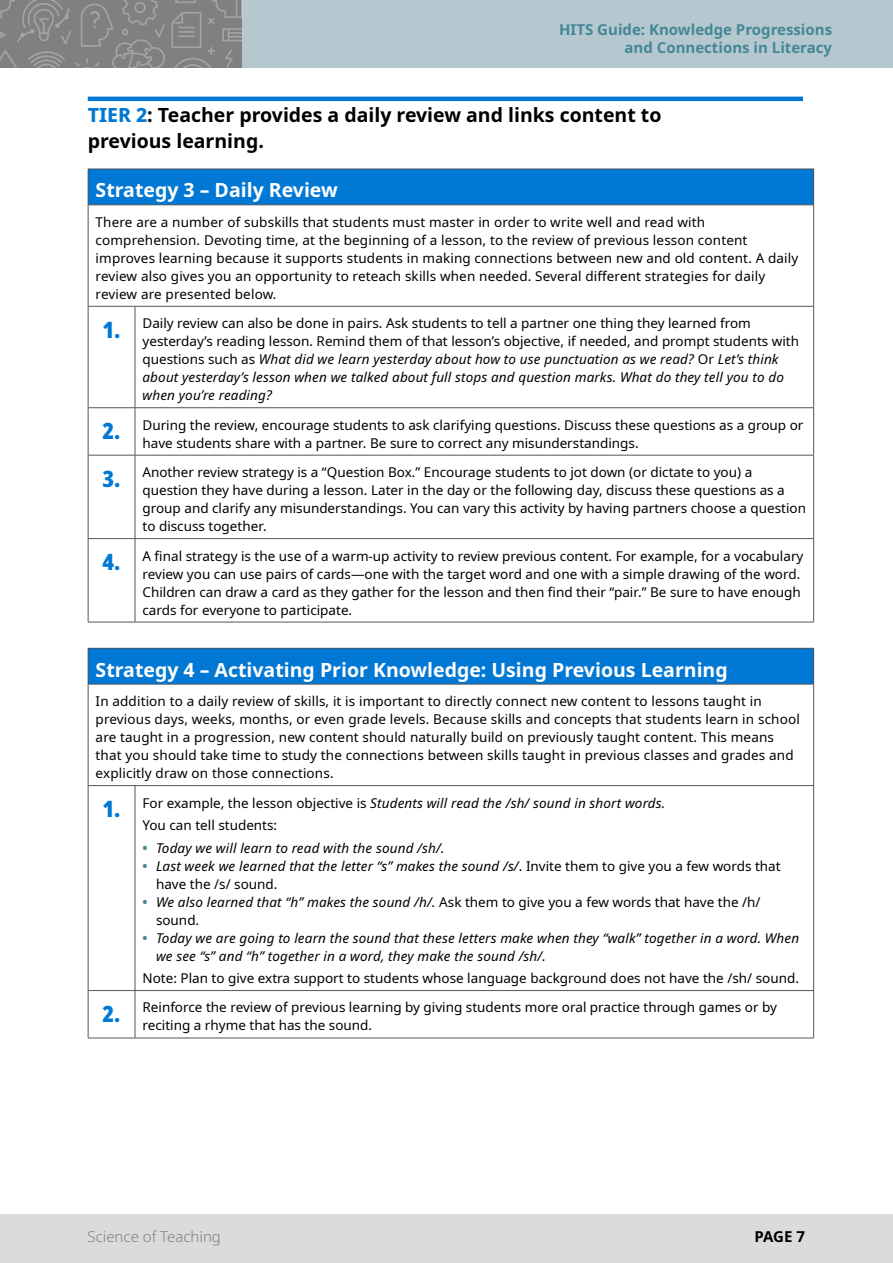
<style>
.page{position:relative;width:893px;height:1263px;background:#fff}
.page>*{position:absolute;margin:0;border:0;box-sizing:border-box;transform-origin:0 0}
.Table_Body{font:900 condensed 22.5px "Noto Sans";color:#0078d4}
.Table_Body-2{font:700 19.5px "Noto Sans";color:#fff}
.Teier{font:700 19.5px/25.5px "Noto Sans";color:#000}
.t1{font:700 15px/18px "Noto Sans";color:#458795;text-align:right}
.t2{font:300 15px "Noto Sans";color:#7f8081}
.t3{font:700 15px "Noto Sans";color:#000}
.Table_Body-3{font:13.5px/18px "Noto Sans";color:#000}
.Table_Body-4{font:italic 13.5px/18px "Noto Sans";letter-spacing:.01em;color:#000}
.s1{font-weight:800;color:#0078d4}
.s2{font-style:italic}
.s3{font-style:normal}
.s4{font-weight:700;font-style:normal;color:#458795}
.s5{font-weight:700;color:#458795}
</style>
<div class="page">
<div style="left:0;top:0;width:893px;height:67px;background:#b5c8cf"></div>
<svg style="left:0;top:0;width:242px;height:67px;background:#848586"></svg>
<div style="left:0;top:1214px;width:893px;height:49px;background:#dcdbdc"></div>
<hr style="left:88px;top:97px;width:715px;height:4px;background:#0078d4">
<div style="left:88px;top:169px;width:726px;height:36px;background:#0078d4"></div>
<svg style="left:89px;top:205px;width:724px;height:417px"></svg>
<hr style="left:88px;top:169px;width:47px;height:1px;background:#52555b">
<hr style="left:88px;top:169px;width:1px;height:35px;background:#52555b">
<hr style="left:135px;top:169px;width:679px;height:1px;background:#52555b">
<hr style="left:813px;top:169px;width:1px;height:35px;background:#52555b">
<hr style="left:88px;top:204px;width:47px;height:1px;background:#52555b">
<hr style="left:88px;top:205px;width:1px;height:101px;background:#52555b">
<hr style="left:135px;top:204px;width:679px;height:1px;background:#52555b">
<hr style="left:813px;top:205px;width:1px;height:101px;background:#52555b">
<hr style="left:88px;top:306px;width:47px;height:1px;background:#52555b">
<hr style="left:88px;top:307px;width:1px;height:100px;background:#52555b">
<hr style="left:135px;top:306px;width:679px;height:1px;background:#52555b">
<hr style="left:135px;top:307px;width:1px;height:100px;background:#52555b">
<hr style="left:813px;top:307px;width:1px;height:100px;background:#52555b">
<hr style="left:88px;top:407px;width:47px;height:1px;background:#52555b">
<hr style="left:88px;top:408px;width:1px;height:47px;background:#52555b">
<hr style="left:135px;top:407px;width:679px;height:1px;background:#52555b">
<hr style="left:135px;top:408px;width:1px;height:47px;background:#52555b">
<hr style="left:813px;top:408px;width:1px;height:47px;background:#52555b">
<hr style="left:88px;top:455px;width:47px;height:1px;background:#52555b">
<hr style="left:88px;top:455px;width:1px;height:83px;background:#52555b">
<hr style="left:135px;top:455px;width:679px;height:1px;background:#52555b">
<hr style="left:135px;top:455px;width:1px;height:83px;background:#52555b">
<hr style="left:813px;top:455px;width:1px;height:83px;background:#52555b">
<hr style="left:88px;top:538px;width:47px;height:1px;background:#52555b">
<hr style="left:88px;top:539px;width:1px;height:83px;background:#52555b">
<hr style="left:135px;top:538px;width:679px;height:1px;background:#52555b">
<hr style="left:135px;top:539px;width:1px;height:83px;background:#52555b">
<hr style="left:813px;top:539px;width:1px;height:83px;background:#52555b">
<hr style="left:88px;top:622px;width:47px;height:1px;background:#52555b">
<hr style="left:135px;top:622px;width:679px;height:1px;background:#52555b">
<div style="left:88px;top:648px;width:726px;height:36px;background:#0078d4"></div>
<svg style="left:89px;top:786px;width:724px;height:251px"></svg>
<hr style="left:88px;top:648px;width:47px;height:1px;background:#52555b">
<hr style="left:88px;top:649px;width:1px;height:35px;background:#52555b">
<hr style="left:135px;top:648px;width:679px;height:1px;background:#52555b">
<hr style="left:813px;top:649px;width:1px;height:35px;background:#52555b">
<hr style="left:88px;top:684px;width:47px;height:1px;background:#52555b">
<hr style="left:88px;top:684px;width:1px;height:101px;background:#52555b">
<hr style="left:135px;top:684px;width:679px;height:1px;background:#52555b">
<hr style="left:813px;top:684px;width:1px;height:101px;background:#52555b">
<hr style="left:88px;top:785px;width:47px;height:1px;background:#52555b">
<hr style="left:88px;top:786px;width:1px;height:204px;background:#52555b">
<hr style="left:135px;top:785px;width:679px;height:1px;background:#52555b">
<hr style="left:135px;top:786px;width:1px;height:204px;background:#52555b">
<hr style="left:813px;top:786px;width:1px;height:204px;background:#52555b">
<hr style="left:88px;top:990px;width:47px;height:1px;background:#52555b">
<hr style="left:88px;top:991px;width:1px;height:46px;background:#52555b">
<hr style="left:135px;top:990px;width:679px;height:1px;background:#52555b">
<hr style="left:135px;top:991px;width:1px;height:46px;background:#52555b">
<hr style="left:813px;top:991px;width:1px;height:46px;background:#52555b">
<hr style="left:88px;top:1037px;width:47px;height:1px;background:#52555b">
<hr style="left:135px;top:1037px;width:679px;height:1px;background:#52555b">
<p class="t1" style="left:559px;top:20px;width:274px">HITS Guide: Knowledge Progressions and Connections in Literacy</p>
<p class="Teier" style="left:88px;top:103px;width:575px"><span class="s1">TIER 2</span>: Teacher provides a daily review and links content to previous learning.</p>
<p class="Table_Body-2" style="left:96px;top:176px;width:244px">Strategy 3 – Daily Review</p>
<p class="Table_Body-3" style="left:96px;top:213px;width:704px">There are a number of subskills that students must master in order to write well and read with comprehension. Devoting time, at the beginning of a lesson, to the review of previous lesson content improves learning because it supports students in making connections between new and old content. A daily review also gives you an opportunity to reteach skills when needed. Several different strategies for daily review are presented below.</p>
<p class="Table_Body" style="left:103px;top:313px;width:20px">1.</p>
<p class="Table_Body-3" style="left:142px;top:315px;width:658px">Daily review can also be done in pairs. Ask students to tell a partner one thing they learned from yesterday’s reading lesson. Remind them of that lesson’s objective, if needed, and prompt students with questions such as <span class="s2">What did we learn yesterday about how to use punctuation as we read?</span> Or <span class="s2">Let’s think about yesterday’s lesson when we talked about full stops and question marks. What do they tell you to do when you’re reading?</span></p>
<p class="Table_Body" style="left:103px;top:414px;width:20px">2.</p>
<p class="Table_Body-3" style="left:142px;top:416px;width:662px">During the review, encourage students to ask clarifying questions. Discuss these questions as a group or have students share with a partner. Be sure to correct any misunderstandings.</p>
<p class="Table_Body" style="left:103px;top:462px;width:20px">3.</p>
<p class="Table_Body-3" style="left:142px;top:463px;width:665px">Another review strategy is a “Question Box.” Encourage students to jot down (or dictate to you) a question they have during a lesson. Later in the day or the following day, discuss these questions as a group and clarify any misunderstandings. You can vary this activity by having partners choose a question to discuss together.</p>
<p class="Table_Body" style="left:103px;top:545px;width:20px">4.</p>
<p class="Table_Body-3" style="left:142px;top:547px;width:662px">A final strategy is the use of a warm-up activity to review previous content. For example, for a vocabulary review you can use pairs of cards—one with the target word and one with a simple drawing of the word.<br>Children can draw a card as they gather for the lesson and then find their “pair.” Be sure to have enough cards for everyone to participate.</p>
<p class="Table_Body-2" style="left:96px;top:656px;width:634px">Strategy 4 – Activating Prior Knowledge: Using Previous Learning</p>
<p class="Table_Body-3" style="left:96px;top:692px;width:706px">In addition to a daily review of skills, it is important to directly connect new content to lessons taught in previous days, weeks, months, or even grade levels. Because skills and concepts that students learn in school are taught in a progression, new content should naturally build on previously taught content. This means that you should take time to study the connections between skills taught in previous classes and grades and explicitly draw on those connections.</p>
<p class="Table_Body" style="left:103px;top:792px;width:20px">1.</p>
<p class="Table_Body-4" style="left:142px;top:794px;width:524px"><span class="s3">For example, the lesson objective is</span> Students will read the /sh/ sound in short words.</p>
<p class="Table_Body-3" style="left:142px;top:816px;width:136px">You can tell students:</p>
<p class="Table_Body-4" style="left:142px;top:839px;width:304px"><span class="s4">•</span> Today we will learn to read with the sound /sh/.</p>
<p class="Table_Body-4" style="left:156px;top:857px;width:626px;text-indent:-14px"><span class="s4">•</span> Last week we learned that the letter “s” makes the sound /s/<span class="s3">. Invite them to give you a few words that have the /s/ sound.</span></p>
<p class="Table_Body-3" style="left:156px;top:893px;width:606px;text-indent:-14px"><span class="s5">•</span> <span class="s2">We also learned that “h” makes the sound /h/.</span> Ask them to give you a few words that have the /h/ sound.</p>
<p class="Table_Body-4" style="left:156px;top:929px;width:645px;text-indent:-14px"><span class="s4">•</span> Today we are going to learn the sound that these letters make when they “walk” together in a word. When we see “s” and “h” together in a word, they make the sound /sh/.</p>
<p class="Table_Body-3" style="left:142px;top:969px;width:658px">Note: Plan to give extra support to students whose language background does not have the /sh/ sound.</p>
<p class="Table_Body" style="left:103px;top:997px;width:20px">2.</p>
<p class="Table_Body-3" style="left:142px;top:999px;width:636px">Reinforce the review of previous learning by giving students more oral practice through games or by reciting a rhyme that has the sound.</p>
<p class="t2" style="left:88px;top:1226px;width:135px">Science of Teaching</p>
<p class="t3" style="left:754px;top:1226px;width:52px">PAGE 7</p>
</div>
